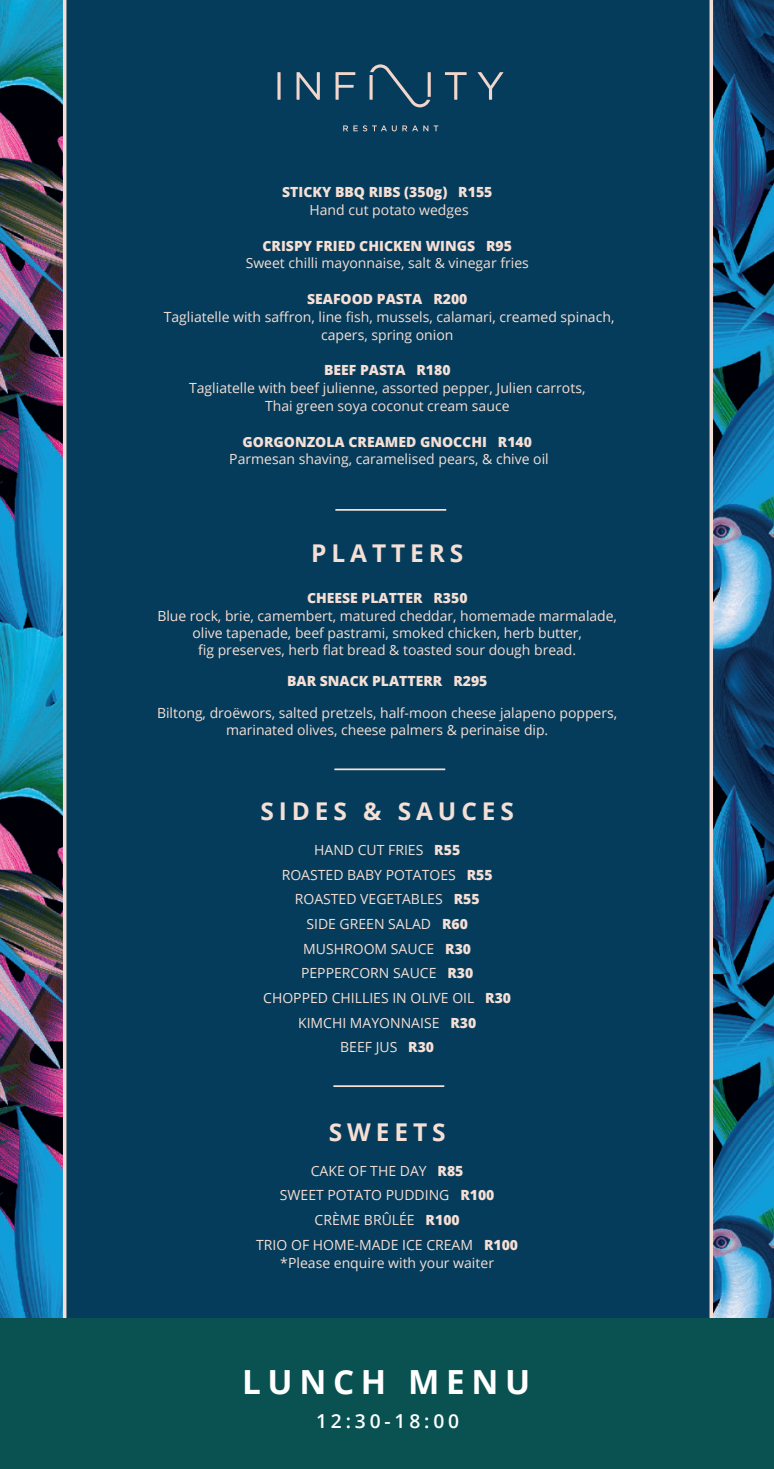
<style>
.page{position:relative;width:774px;height:1469px;background:#fff}
.page>*{position:absolute;margin:0;border:0;box-sizing:border-box;transform-origin:0 0}
.t1{font:700 33.25px "Open Sans";letter-spacing:.2em;color:#fff}
.t2{font:700 24.5px "Open Sans";letter-spacing:.2em;color:#f6dfd5}
.t3{font:600 19.25px "Open Sans";letter-spacing:.2em;color:#fff}
.t4{font:14px/24.7px "Open Sans";color:#f6dfd5;text-align:center}
.t5{font:800 14px "Open Sans";color:#f6dfd5}
.s1{font-weight:800}
</style>
<div class="page">
<img style="left:0;top:0;width:774px;height:1318px">
<div style="left:65px;top:0;width:646px;height:1320px;background:#053c5b"></div>
<hr style="left:63px;top:0;width:3px;height:1323px;background:#f5ded5">
<svg style="left:709px;top:0;width:4px;height:1318px;background:#d5c8c4"></svg>
<div style="left:0;top:1318px;width:774px;height:150px;background:#095251"></div>
<hr style="left:335px;top:509px;width:111px;height:2px;background:#f6dfd5">
<hr style="left:334px;top:768px;width:111px;height:2px;background:#f6dfd5">
<hr style="left:333px;top:1085px;width:111px;height:2px;background:#f6dfd5">
<svg style="left:277px;top:72px;width:4px;height:28px"></svg>
<svg style="left:296px;top:72px;width:24px;height:28px"></svg>
<svg style="left:335px;top:72px;width:20px;height:28px"></svg>
<svg style="left:445px;top:72px;width:22px;height:28px"></svg>
<svg style="left:477px;top:72px;width:26px;height:28px"></svg>
<svg style="left:369px;top:64px;width:62px;height:43px"></svg>
<svg style="left:343px;top:125px;width:85px;height:6px"></svg>
<svg style="left:434px;top:125px;width:4px;height:6px"></svg>
<p class="t5" style="left:282px;top:181px;width:212px">STICKY BBQ RIBS (350g) R155</p>
<p class="t4" style="left:309px;top:197px;width:161px">Hand cut potato wedges</p>
<p class="t5" style="left:262px;top:235px;width:251px">CRISPY FRIED CHICKEN WINGS R95</p>
<p class="t4" style="left:246px;top:250px;width:285px">Sweet chilli mayonnaise, salt &amp; vinegar fries</p>
<p class="t5" style="left:307px;top:288px;width:162px">SEAFOOD PASTA R200</p>
<p class="t4" style="left:164px;top:307px;width:452px;line-height:17.7px">Tagliatelle with saffron, line fish, mussels, calamari, creamed spinach, capers, spring onion</p>
<p class="t5" style="left:324px;top:360px;width:128px">BEEF PASTA R180</p>
<p class="t4" style="left:189px;top:379px;width:398px;line-height:17.7px">Tagliatelle with beef julienne, assorted pepper, Julien carrots,<br>Thai green soya coconut cream sauce</p>
<p class="t5" style="left:243px;top:431px;width:291px">GORGONZOLA CREAMED GNOCCHI R140</p>
<p class="t4" style="left:229px;top:446px;width:321px">Parmesan shaving, caramelised pears, &amp; chive oil</p>
<h2 class="t2" style="left:311px;top:535px;width:154px">PLATTERS</h2>
<p class="t5" style="left:307px;top:587px;width:162px">CHEESE PLATTER R350</p>
<p class="t4" style="left:157px;top:607px;width:461px;line-height:16.8px">Blue rock, brie, camembert, matured cheddar, homemade marmalade, olive tapenade, beef pastrami, smoked chicken, herb butter,<br>fig preserves, herb flat bread &amp; toasted sour dough bread.</p>
<p class="t5" style="left:287px;top:670px;width:202px">BAR SNACK PLATTERR R295</p>
<p class="t4" style="left:157px;top:704px;width:461px;line-height:16.8px">Biltong, droëwors, salted pretzels, half-moon cheese jalapeno poppers, marinated olives, cheese palmers &amp; perinaise dip.</p>
<h2 class="t2" style="left:260px;top:794px;width:255px">SIDES &amp; SAUCES</h2>
<p class="t4" style="left:263px;top:837px;width:249px">HAND CUT FRIES <span class="s1">R55<br></span>ROASTED BABY POTATOES <span class="s1">R55<br></span>ROASTED VEGETABLES <span class="s1">R55<br></span>SIDE GREEN SALAD <span class="s1">R60<br></span>MUSHROOM SAUCE <span class="s1">R30<br></span>PEPPERCORN SAUCE <span class="s1">R30<br></span>CHOPPED CHILLIES IN OLIVE OIL <span class="s1">R30<br></span>KIMCHI MAYONNAISE <span class="s1">R30<br></span>BEEF JUS <span class="s1">R30</span></p>
<h2 class="t2" style="left:329px;top:1114px;width:118px">SWEETS</h2>
<p class="t4" style="left:256px;top:1157px;width:263px">CAKE OF THE DAY <span class="s1">R85<br></span>SWEET POTATO PUDDING <span class="s1">R100<br></span>CRÈME BRÛLÉE <span class="s1">R100<br></span>TRIO OF HOME-MADE ICE CREAM <span class="s1">R100</span></p>
<p class="t4" style="left:280px;top:1249px;width:215px">*Please enquire with your waiter</p>
<h1 class="t1" style="left:242px;top:1358px;width:289px">LUNCH MENU</h1>
<h3 class="t3" style="left:316px;top:1407px;width:145px">12:30-18:00</h3>
</div>
